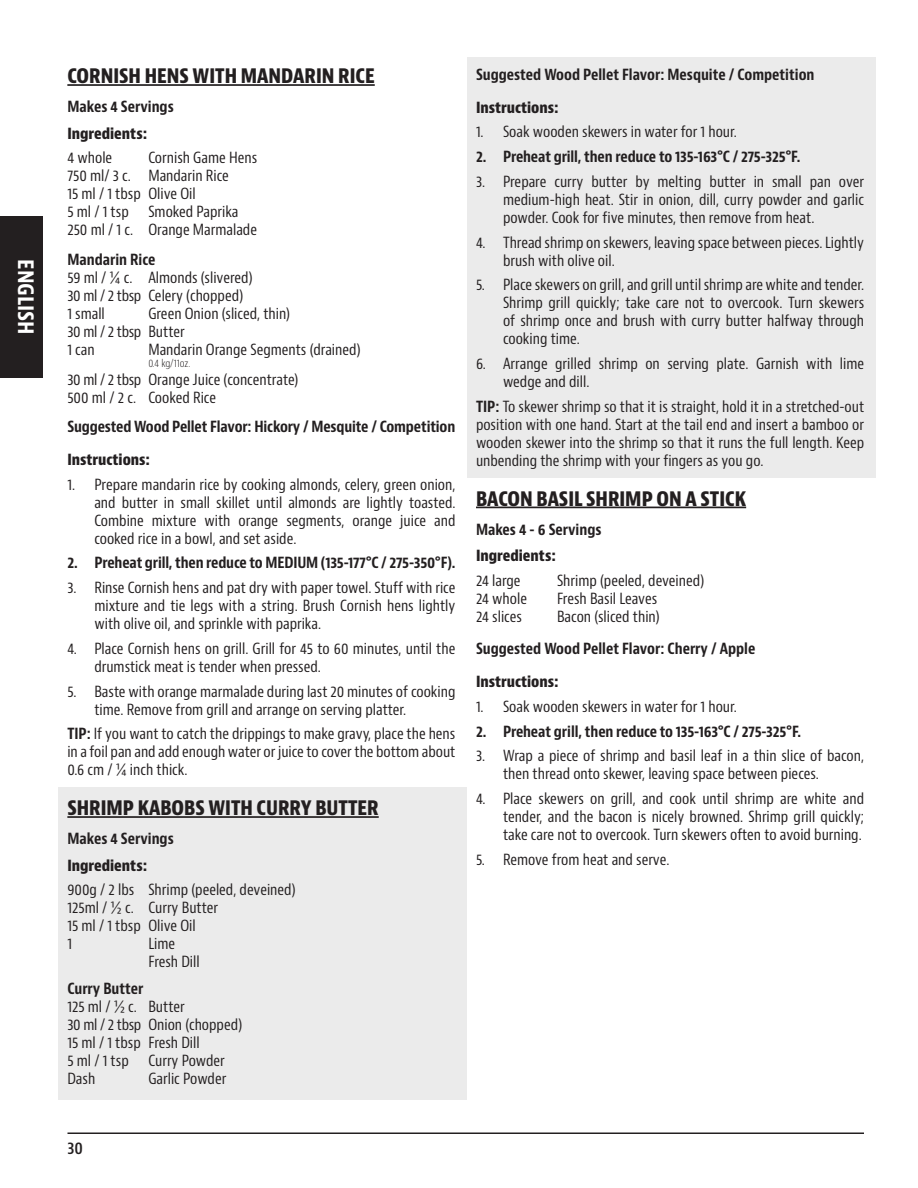
<style>
.page{position:relative;width:918px;height:1188px;background:#fff}
.page>*{position:absolute;margin:0;border:0;box-sizing:border-box;transform-origin:0 0}
.t1{font:700 condensed 22.65px "Bernina Sans";color:#fff}
.TXT{font:700 condensed 19.5px "Bernino Sans";color:#231f20}
.t2{font:600 condensed 16.5px "Bernino Sans";color:#231f20}
.TXT-2{font:condensed 15px/18px "Bernino Sans";color:#231f20}
.TXT-3{font:700 condensed 15px "Bernino Sans";letter-spacing:-.01em;color:#231f20}
.TXT-4{font:700 condensed 15px "Bernino Sans";color:#231f20}
.TXT-5{font:300 condensed 10.5px "Bernino Sans";letter-spacing:-.01em;color:#231f20}
.s1{font-weight:700}
</style>
<div class="page">
<div style="left:0;top:216px;width:43px;height:162px;background:#231f20"></div>
<hr style="left:68px;top:1132px;width:796px;height:2px;background:#231f20">
<div style="left:59px;top:787px;width:408px;height:313px;background:#ebebeb"></div>
<div style="left:467px;top:57px;width:409px;height:420px;background:#ebebeb"></div>
<hr style="left:67px;top:84px;width:308px;height:2px;background:#231f20">
<hr style="left:67px;top:816px;width:312px;height:2px;background:#231f20">
<hr style="left:476px;top:507px;width:270px;height:1px;background:#231f20">
<h1 class="t1" style="left:40px;top:259px;width:77px;rotate:90deg">ENGLISH</h1>
<p class="TXT" style="left:67px;top:64px;width:309px">CORNISH HENS WITH MANDARIN RICE</p>
<p class="TXT-3" style="left:67px;top:98px;width:108px">Makes 4 Servings</p>
<p class="TXT-4" style="left:67px;top:124px;width:82px">Ingredients:</p>
<p class="TXT-2" style="left:67px;top:149px;width:46px">4 whole</p>
<p class="TXT-2" style="left:67px;top:149px;width:191px;text-indent:81px">Cornish Game Hens<br>750 ml/ 3 c. Mandarin Rice<br>15 ml / 1 tbsp Olive Oil<br>5 ml / 1 tsp</p>
<p class="TXT-2" style="left:67px;top:203px;width:191px;text-indent:81px">Smoked Paprika<br>250 ml / 1 c. Orange Marmalade</p>
<p class="TXT-3" style="left:67px;top:250px;width:90px">Mandarin Rice</p>
<p class="TXT-2" style="left:67px;top:269px;width:187px">59 ml / ¼ c. Almonds (slivered)<br>30 ml / 2 tbsp Celery (chopped)<br>1 small</p>
<p class="TXT-2" style="left:67px;top:305px;width:224px;text-indent:81px">Green Onion (sliced, thin)<br>30 ml / 2 tbsp Butter<br>1 can</p>
<p class="TXT-2" style="left:148px;top:341px;width:214px">Mandarin Orange Segments (drained)</p>
<p class="TXT-5" style="left:148px;top:357px;width:44px">0.4 kg/11oz.</p>
<p class="TXT-2" style="left:67px;top:371px;width:233px">30 ml / 2 tbsp Orange Juice (concentrate)<br>500 ml / 2 c. Cooked Rice</p>
<p class="TXT-3" style="left:67px;top:417px;width:389px">Suggested Wood Pellet Flavor: Hickory / Mesquite / Competition</p>
<p class="TXT-4" style="left:67px;top:450px;width:84px">Instructions:</p>
<p class="TXT-2" style="left:94px;top:476px;width:363px;text-align:justify;text-indent:-27px">1. Prepare mandarin rice by cooking almonds, celery, green onion, and butter in small skillet until almonds are lightly toasted.<br>Combine mixture with orange segments, orange juice and cooked rice in a bowl, and set aside.</p>
<p class="TXT-3" style="left:67px;top:554px;width:390px">2. Preheat grill, then reduce to MEDIUM (135-177°C / 275-350°F).</p>
<p class="TXT-2" style="left:94px;top:579px;width:363px;text-align:justify;text-indent:-27px">3. Rinse Cornish hens and pat dry with paper towel. Stuff with rice mixture and tie legs with a string. Brush Cornish hens lightly with olive oil, and sprinkle with paprika.</p>
<p class="TXT-2" style="left:94px;top:640px;width:363px;text-indent:-27px">4. Place Cornish hens on grill. Grill for 45 to 60 minutes, until the drumstick meat is tender when pressed.</p>
<p class="TXT-2" style="left:94px;top:683px;width:363px;text-indent:-27px">5. Baste with orange marmalade during last 20 minutes of cooking time. Remove from grill and arrange on serving platter.</p>
<p class="TXT-2" style="left:67px;top:725px;width:390px;text-align:justify"><span class="s1">TIP:</span> If you want to catch the drippings to make gravy, place the hens in a foil pan and add enough water or juice to cover the bottom about 0.6 cm / ¼ inch thick.</p>
<p class="TXT" style="left:67px;top:796px;width:313px">SHRIMP KABOBS WITH CURRY BUTTER</p>
<p class="TXT-3" style="left:67px;top:830px;width:108px">Makes 4 Servings</p>
<p class="TXT-4" style="left:67px;top:856px;width:82px">Ingredients:</p>
<p class="TXT-2" style="left:67px;top:881px;width:230px">900g / 2 lbs Shrimp (peeled, deveined)<br>125ml / ½ c. Curry Butter<br>15 ml / 1 tbsp Olive Oil<br>1</p>
<p class="TXT-2" style="left:148px;top:935px;width:53px">Lime<br>Fresh Dill</p>
<p class="TXT-3" style="left:67px;top:979px;width:78px">Curry Butter</p>
<p class="TXT-2" style="left:67px;top:998px;width:177px">125 ml / ½ c. Butter<br>30 ml / 2 tbsp Onion (chopped)<br>15 ml / 1 tbsp Fresh Dill<br>5 ml / 1 tsp</p>
<p class="TXT-2" style="left:148px;top:1052px;width:78px">Curry Powder</p>
<p class="TXT-2" style="left:67px;top:1070px;width:29px">Dash</p>
<p class="TXT-2" style="left:148px;top:1070px;width:79px">Garlic Powder</p>
<p class="TXT-3" style="left:476px;top:65px;width:340px">Suggested Wood Pellet Flavor: Mesquite / Competition</p>
<p class="TXT-4" style="left:476px;top:98px;width:84px">Instructions:</p>
<p class="TXT-2" style="left:476px;top:123px;width:262px">1. Soak wooden skewers in water for 1 hour.</p>
<p class="TXT-3" style="left:476px;top:147px;width:326px">2. Preheat grill, then reduce to 135-163°C / 275-325°F.</p>
<p class="TXT-2" style="left:503px;top:173px;width:363px;text-align:justify;text-indent:-27px">3. Prepare curry butter by melting butter in small pan over medium-high heat. Stir in onion, dill, curry powder and garlic powder. Cook for five minutes, then remove from heat.</p>
<p class="TXT-2" style="left:503px;top:233px;width:363px;text-indent:-27px">4. Thread shrimp on skewers, leaving space between pieces. Lightly brush with olive oil.</p>
<p class="TXT-2" style="left:503px;top:276px;width:363px;text-align:justify;text-indent:-27px">5. Place skewers on grill, and grill until shrimp are white and tender.<br>Shrimp grill quickly; take care not to overcook. Turn skewers of shrimp once and brush with curry butter halfway through cooking time.</p>
<p class="TXT-2" style="left:503px;top:355px;width:363px;text-indent:-27px">6. Arrange grilled shrimp on serving plate. Garnish with lime wedge and dill.</p>
<p class="TXT-2" style="left:476px;top:398px;width:390px;text-align:justify"><span class="s1">TIP:</span> To skewer shrimp so that it is straight, hold it in a stretched-out position with one hand. Start at the tail end and insert a bamboo or wooden skewer into the shrimp so that it runs the full length. Keep unbending the shrimp with your fingers as you go.</p>
<p class="TXT" style="left:476px;top:487px;width:272px">BACON BASIL SHRIMP ON A STICK</p>
<p class="TXT-3" style="left:476px;top:520px;width:127px">Makes 4 - 6 Servings</p>
<p class="TXT-4" style="left:476px;top:546px;width:82px">Ingredients:</p>
<p class="TXT-2" style="left:476px;top:572px;width:46px">24 large</p>
<p class="TXT-2" style="left:557px;top:572px;width:149px">Shrimp (peeled, deveined)</p>
<p class="TXT-2" style="left:476px;top:590px;width:53px">24 whole</p>
<p class="TXT-2" style="left:557px;top:590px;width:102px">Fresh Basil Leaves</p>
<p class="TXT-2" style="left:476px;top:608px;width:47px">24 slices</p>
<p class="TXT-2" style="left:557px;top:608px;width:104px">Bacon (sliced thin)</p>
<p class="TXT-3" style="left:476px;top:639px;width:281px">Suggested Wood Pellet Flavor: Cherry / Apple</p>
<p class="TXT-4" style="left:476px;top:672px;width:84px">Instructions:</p>
<p class="TXT-2" style="left:476px;top:698px;width:262px">1. Soak wooden skewers in water for 1 hour.</p>
<p class="TXT-3" style="left:476px;top:722px;width:327px">2. Preheat grill, then reduce to 135-163°C / 275-325°F.</p>
<p class="TXT-2" style="left:503px;top:747px;width:363px;text-indent:-27px">3. Wrap a piece of shrimp and basil leaf in a thin slice of bacon, then thread onto skewer, leaving space between pieces.</p>
<p class="TXT-2" style="left:503px;top:790px;width:363px;text-align:justify;text-indent:-27px">4. Place skewers on grill, and cook until shrimp are white and tender, and the bacon is nicely browned. Shrimp grill quickly; take care not to overcook. Turn skewers often to avoid burning.</p>
<p class="TXT-2" style="left:476px;top:851px;width:195px">5. Remove from heat and serve.</p>
<p class="t2" style="left:68px;top:1138px;width:17px">30</p>
</div>
